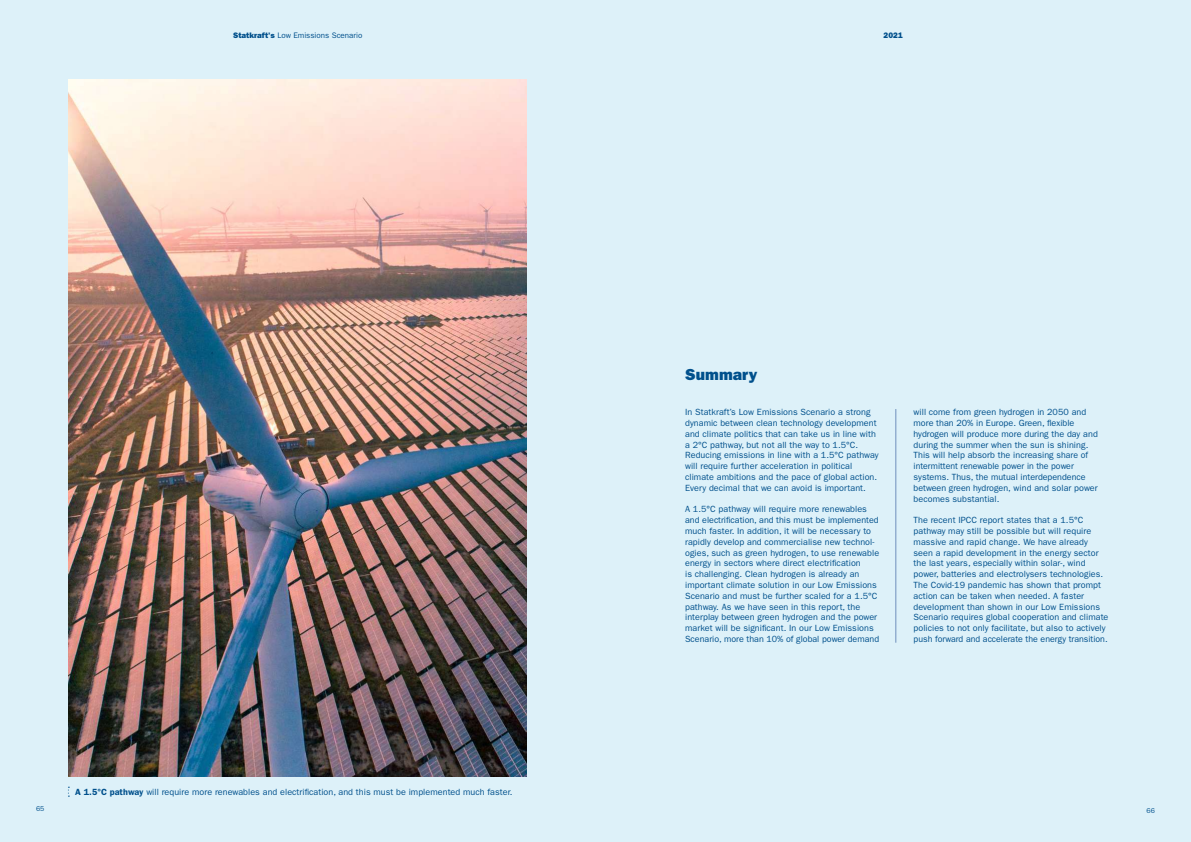
<style>
.page{position:relative;width:1191px;height:842px;background:#ddf1f9}
.page>*{position:absolute;margin:0;border:0;box-sizing:border-box;transform-origin:0 0}
.t1{font:16px "ITC Franklin Gothic Std Hvy";color:#00508c}
.t2{font:9px/10.8px "ITC Franklin Gothic Std";letter-spacing:.005em;color:#00508c}
.t3{font:8px "ITC Franklin Gothic Std";color:#00508c}
.t4{font:8px "ITC Franklin Gothic Std Hvy";color:#00508c}
.t5{font:7px "ITC Franklin Gothic Std";color:#00508c}
.s1{font-family:"ITC Franklin Gothic Std Hvy"}
.s2{font-weight:600}
</style>
<div class="page">
<img style="left:69px;top:79px;width:458px;height:698px">
<hr style="left:895px;top:409px;width:1px;height:234px;background:#6f90bc">
<p class="t3" style="left:233px;top:31px;width:131px"><span class="s1">Statkraft's</span> Low Emissions Scenario</p>
<p class="t4" style="left:883px;top:30px;width:21px">2021</p>
<p class="t2" style="left:75px;top:786px;width:439px"><span class="s2">A 1.5°C pathway</span> will require more renewables and electrification, and this must be implemented much faster.</p>
<h1 class="t1" style="left:685px;top:365px;width:74px">Summary</h1>
<p class="t2" style="left:685px;top:407px;width:195px">In Statkraft’s Low Emissions Scenario a strong dynamic between clean technology development and climate politics that can take us in line with a 2°C pathway, but not all the way to 1.5°C.<br>Reducing emissions in line with a 1.5°C pathway will require further acceleration in political climate ambitions and the pace of global action.<br>Every decimal that we can avoid is important.</p>
<p class="t2" style="left:685px;top:504px;width:195px">A 1.5°C pathway will require more renewables and electrification, and this must be implemented much faster. In addition, it will be necessary to rapidly develop and commercialise new technol&shy;ogies, such as green hydrogen, to use renewable energy in sectors where direct electrification<br>is challenging. Clean hydrogen is already an important climate solution in our Low Emissions Scenario and must be further scaled for a 1.5°C pathway. As we have seen in this report, the interplay between green hydrogen and the power market will be significant. In our Low Emissions Scenario, more than 10% of global power demand</p>
<p class="t2" style="left:913px;top:407px;width:186px">will come from green hydrogen in 2050 and more than 20% in Europe. Green, flexible hydrogen will produce more during the day and during the summer when the sun is shining.<br>This will help absorb the increasing share of intermittent renewable power in the power systems. Thus, the mutual interdependence between green hydrogen, wind and solar power becomes substantial.</p>
<p class="t2" style="left:913px;top:515px;width:196px">The recent IPCC report states that a 1.5°C pathway may still be possible but will require massive and rapid change. We have already seen a rapid development in the energy sector the last years, especially within solar-, wind power, batteries and electrolysers technologies.<br>The Covid-19 pandemic has shown that prompt action can be taken when needed. A faster development than shown in our Low Emissions Scenario requires global cooperation and climate policies to not only facilitate, but also to actively push forward and accelerate the energy transition.</p>
<p class="t5" style="left:36px;top:804px;width:10px">65</p>
<p class="t5" style="left:1146px;top:807px;width:10px">66</p>
</div>
